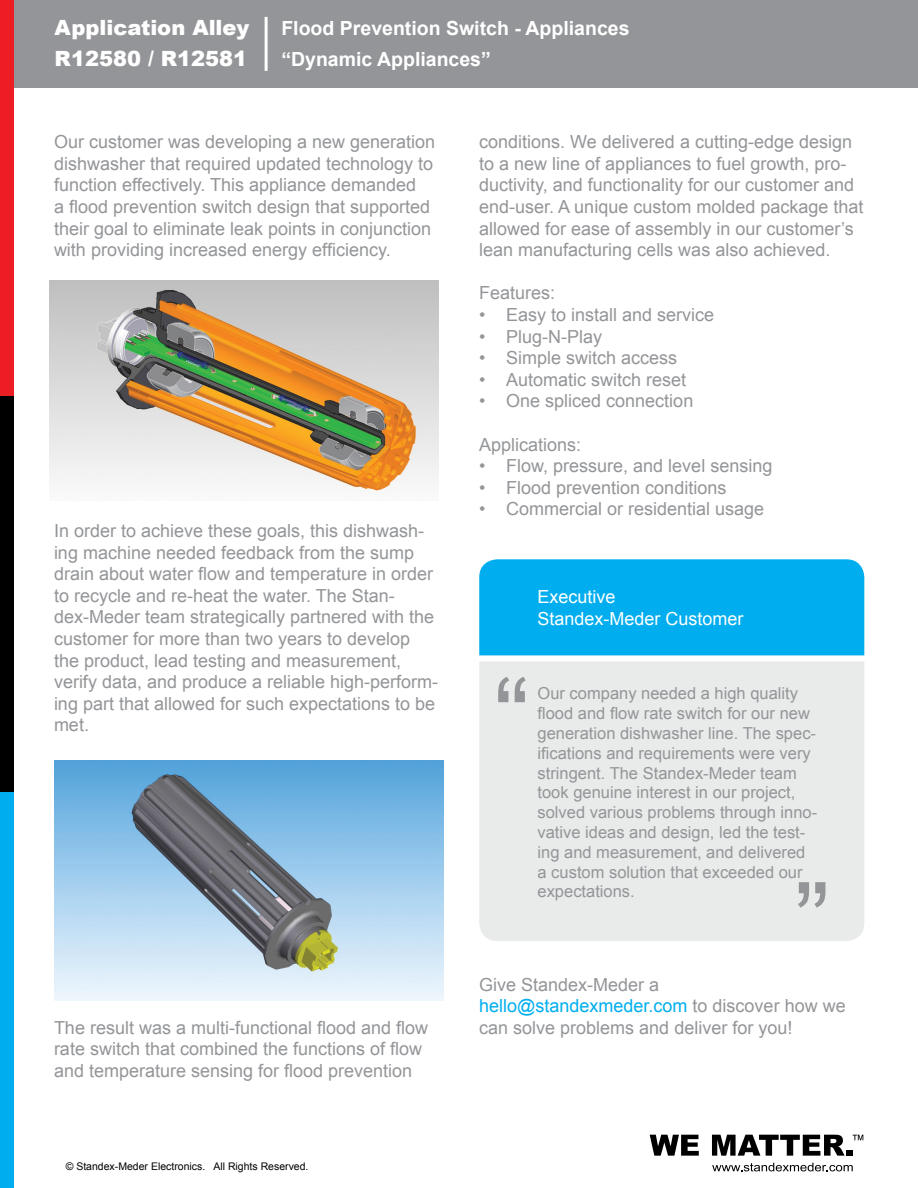
<style>
.page{position:relative;width:918px;height:1188px;background:#fff}
.page>*{position:absolute;margin:0;border:0;box-sizing:border-box;transform-origin:0 0}
.t1{font:108.6px "Arial";color:#939598}
.t2{font:900 21px/31.5px "Arial";color:#fff}
.t3{font:700 19.5px/31.5px "Arial";color:#fff}
.t4{font:18px/21.6px "Arial";color:#939598}
.t5{font:18px "Arial";color:#fff}
.t6{font:16.5px/19.8px "Arial";color:#939598}
.t7{font:10.5px "Arial";color:#000}
.s1{color:#00aeef}
</style>
<div class="page">
<div style="left:0;top:0;width:918px;height:88px;background:#939598"></div>
<hr style="left:265px;top:17px;width:3px;height:54px;background:#fff">
<div style="left:0;top:0;width:14px;height:396px;background:#ed1d24"></div>
<div style="left:0;top:396px;width:14px;height:396px;background:#000"></div>
<div style="left:0;top:792px;width:14px;height:396px;background:#00aeef"></div>
<svg style="left:650px;top:1135px;width:49px;height:21px"></svg>
<svg style="left:712px;top:1135px;width:133px;height:21px"></svg>
<div style="left:846px;top:1150px;width:7px;height:6px;background:#000"></div>
<svg style="left:853px;top:1135px;width:10px;height:5px"></svg>
<svg style="left:712px;top:1163px;width:141px;height:8px"></svg>
<div style="left:479px;top:559px;width:385px;height:96px;background:#00aeef"></div>
<div style="left:479px;top:661px;width:385px;height:280px;background:#e9eaea"></div>
<img style="left:54px;top:761px;width:390px;height:239px">
<img style="left:49px;top:281px;width:390px;height:210px">
<p class="t2" style="left:55px;top:11px;width:196px">Application Alley<br>R12580 / R12581</p>
<p class="t3" style="left:281px;top:13px;width:350px">Flood Prevention Switch - Appliances “Dynamic Appliances”</p>
<p class="t4" style="left:54px;top:131px;width:383px">Our customer was developing a new generation dishwasher that required updated technology to function effectively. This appliance demanded<br>a flood prevention switch design that supported their goal to eliminate leak points in conjunction with providing increased energy efficiency.</p>
<p class="t4" style="left:54px;top:520px;width:386px">In order to achieve these goals, this dishwash&shy;ing machine needed feedback from the sump drain about water flow and temperature in order to recycle and re-heat the water. The Stan&shy;dex-Meder team strategically partnered with the customer for more than two years to develop the product, lead testing and measurement, verify data, and produce a reliable high-perform&shy;ing part that allowed for such expectations to be met.</p>
<p class="t4" style="left:54px;top:1017px;width:376px">The result was a multi-functional flood and flow rate switch that combined the functions of flow and temperature sensing for flood prevention</p>
<p class="t7" style="left:66px;top:1159px;width:244px">© Standex-Meder Electronics. All Rights Reserved.</p>
<p class="t4" style="left:479px;top:131px;width:386px">conditions. We delivered a cutting-edge design to a new line of appliances to fuel growth, pro&shy;ductivity, and functionality for our customer and end-user. A unique custom molded package that allowed for ease of assembly in our customer’s lean manufacturing cells was also achieved.</p>
<p class="t4" style="left:479px;top:282px;width:78px">Features:</p>
<p class="t4" style="left:479px;top:304px;width:237px">• Easy to install and service</p>
<p class="t4" style="left:479px;top:326px;width:125px">• Plug-N-Play</p>
<p class="t4" style="left:479px;top:347px;width:200px">• Simple switch access</p>
<p class="t4" style="left:479px;top:369px;width:209px">• Automatic switch reset</p>
<p class="t4" style="left:479px;top:390px;width:216px">• One spliced connection</p>
<p class="t4" style="left:479px;top:434px;width:104px">Applications:</p>
<p class="t4" style="left:479px;top:455px;width:295px">• Flow, pressure, and level sensing</p>
<p class="t4" style="left:479px;top:477px;width:249px">• Flood prevention conditions</p>
<p class="t4" style="left:479px;top:498px;width:287px">• Commercial or residential usage</p>
<p class="t5" style="left:538px;top:585px;width:80px">Executive</p>
<p class="t5" style="left:538px;top:607px;width:208px">Standex-Meder Customer</p>
<p class="t1" style="left:494px;top:647px;width:38px">“</p>
<p class="t6" style="left:538px;top:684px;width:281px">Our company needed a high quality flood and flow rate switch for our new generation dishwasher line. The spec&shy;ifications and requirements were very stringent. The Standex-Meder team took genuine interest in our project, solved various problems through inno&shy;vative ideas and design, led the test&shy;ing and measurement, and delivered a custom solution that exceeded our expectations.</p>
<p class="t1" style="left:794px;top:851px;width:38px">”</p>
<p class="t4" style="left:479px;top:974px;width:368px">Give Standex-Meder a <span class="s1">hello@standexmeder.com</span> to discover how we can solve problems and deliver for you!</p>
</div>
